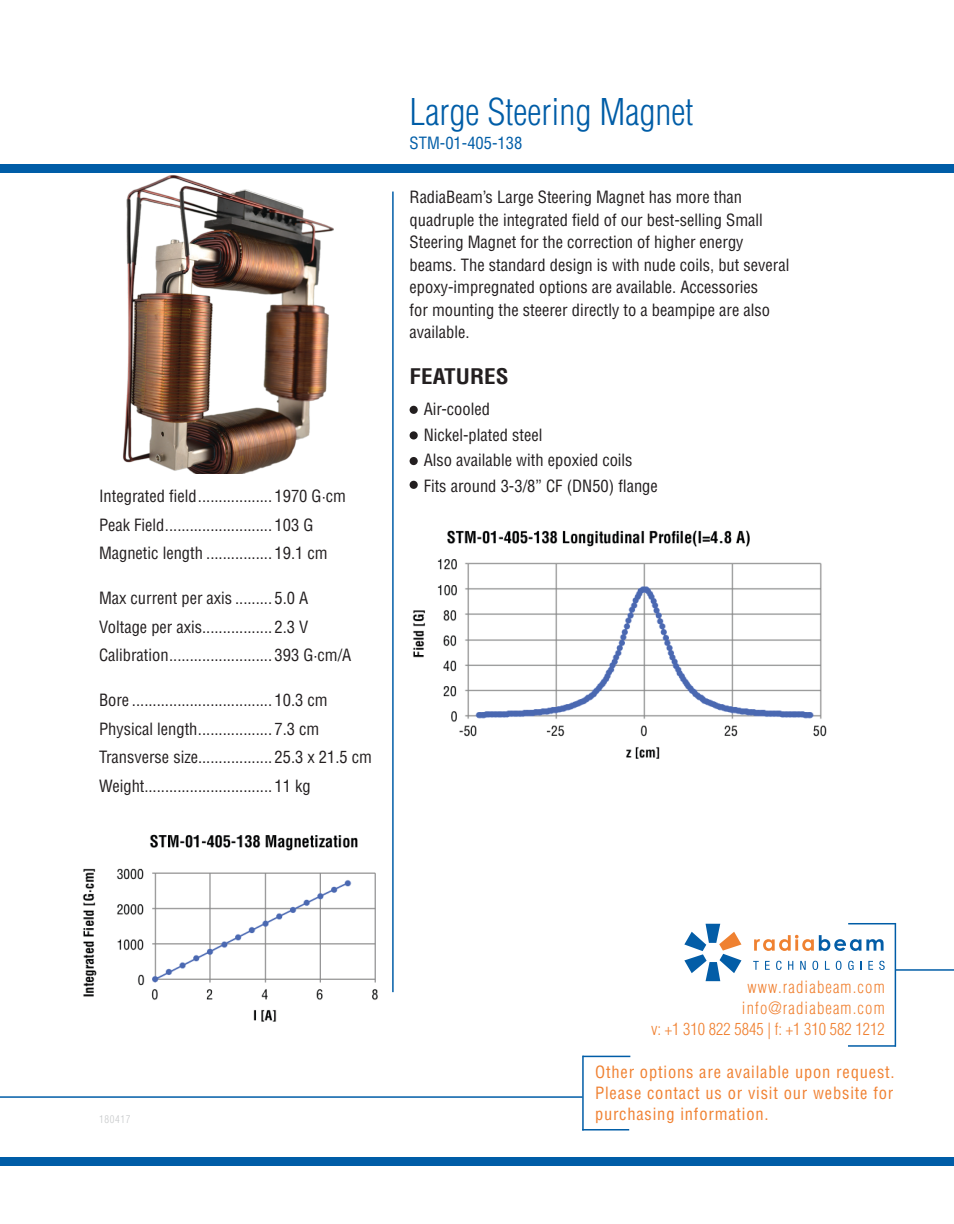
<style>
.page{position:relative;width:954px;height:1224px;background:#fff}
.page>*{position:absolute;margin:0;border:0;box-sizing:border-box;transform-origin:0 0}
.t1{font:300 condensed 36px "Helvetica LT Std";color:#005da7}
.t2{font:700 condensed 21px "Helvetica LT Std";color:#231f20;scale:1.1 1}
.Paragraph_Style_2{font:condensed 16.5px "Helvetica LT Std";color:#231f20}
.Paragraph_Style_3{font:condensed 16.5px/22.5px "Helvetica LT Std";color:#231f20}
.t3{font:condensed 16.5px/21px "Helvetica LT Std";letter-spacing:.05em;color:#f08132}
.t4{font:300 condensed 16.5px/21px "Helvetica LT Std";letter-spacing:.07em;color:#f08132;text-align:center}
.t5{font:300 condensed 16.5px "Helvetica LT Std";color:#f08132}
.Paragraph_Style_2-2{font:condensed 16.5px "Helvetica LT Std";color:#005da7}
.t6{font:300 condensed 10.5px "Helvetica LT Std";letter-spacing:.07em;color:#c9cbcc}
</style>
<div class="page">
<img style="left:123px;top:175px;width:210px;height:298px">
<img style="left:82px;top:834px;width:296px;height:188px">
<img style="left:412px;top:530px;width:415px;height:229px">
<hr style="left:392px;top:192px;width:2px;height:800px;background:#005da7">
<div style="left:410px;top:406px;width:8px;height:8px;background:#231f20;border-radius:50%"></div>
<div style="left:410px;top:431px;width:8px;height:9px;background:#231f20;border-radius:50%"></div>
<div style="left:410px;top:457px;width:8px;height:8px;background:#231f20;border-radius:50%"></div>
<div style="left:410px;top:481px;width:8px;height:8px;background:#231f20;border-radius:50%"></div>
<div style="left:0;top:165px;width:954px;height:8px;background:#005da7"></div>
<div style="left:0;top:1158px;width:954px;height:8px;background:#005da7"></div>
<svg style="left:754px;top:935px;width:130px;height:16px"></svg>
<svg style="left:753px;top:961px;width:6px;height:9px"></svg>
<svg style="left:765px;top:961px;width:5px;height:9px"></svg>
<svg style="left:776px;top:961px;width:6px;height:9px"></svg>
<svg style="left:788px;top:961px;width:5px;height:9px"></svg>
<svg style="left:800px;top:961px;width:6px;height:9px"></svg>
<svg style="left:812px;top:961px;width:6px;height:9px"></svg>
<svg style="left:825px;top:961px;width:5px;height:9px"></svg>
<svg style="left:836px;top:961px;width:6px;height:9px"></svg>
<svg style="left:848px;top:961px;width:6px;height:9px"></svg>
<svg style="left:868px;top:961px;width:5px;height:9px"></svg>
<svg style="left:879px;top:961px;width:6px;height:9px"></svg>
<svg style="left:684px;top:924px;width:57px;height:57px"></svg>
<hr style="left:0;top:1096px;width:583px;height:2px;background:#005da7">
<hr style="left:896px;top:969px;width:58px;height:2px;background:#005da7">
<hr style="left:582px;top:1056px;width:2px;height:75px;background:#005da7">
<hr style="left:895px;top:923px;width:1px;height:124px;background:#005da7">
<hr style="left:583px;top:1056px;width:47px;height:1px;background:#005da7">
<hr style="left:848px;top:1045px;width:48px;height:2px;background:#005da7">
<hr style="left:582px;top:1129px;width:47px;height:2px;background:#005da7">
<hr style="left:848px;top:923px;width:48px;height:1px;background:#005da7">
<p class="Paragraph_Style_2" style="left:99px;top:486px;width:248px">Integrated field.................. 1970 G·cm</p>
<p class="Paragraph_Style_2" style="left:99px;top:515px;width:216px">Peak Field.......................... 103 G</p>
<p class="Paragraph_Style_2" style="left:99px;top:543px;width:230px">Magnetic length ................ 19.1 cm</p>
<p class="Paragraph_Style_2" style="left:99px;top:588px;width:211px">Max current per axis ......... 5.0 A</p>
<p class="Paragraph_Style_2" style="left:99px;top:617px;width:211px">Voltage per axis................. 2.3 V</p>
<p class="Paragraph_Style_2" style="left:99px;top:645px;width:254px">Calibration......................... 393 G·cm/A</p>
<p class="Paragraph_Style_2" style="left:99px;top:690px;width:230px">Bore .................................. 10.3 cm</p>
<p class="Paragraph_Style_2" style="left:99px;top:719px;width:222px">Physical length.................. 7.3 cm</p>
<p class="Paragraph_Style_2" style="left:99px;top:747px;width:275px">Transverse size.................. 25.3 x 21.5 cm</p>
<p class="Paragraph_Style_2" style="left:99px;top:776px;width:213px">Weight............................... 11 kg</p>
<p class="t1" style="left:410px;top:89px;width:285px">Large Steering Magnet</p>
<p class="Paragraph_Style_2-2" style="left:410px;top:133px;width:114px">STM-01-405-138</p>
<p class="Paragraph_Style_3" style="left:410px;top:186px;width:381px">RadiaBeam’s Large Steering Magnet has more than quadruple the integrated field of our best-selling Small Steering Magnet for the correction of higher energy beams. The standard design is with nude coils, but several epoxy-impregnated options are available. Accessories<br>for mounting the steerer directly to a beampipe are also available.</p>
<p class="t2" style="left:410px;top:363px;width:92px">FEATURES</p>
<p class="Paragraph_Style_2" style="left:424px;top:399px;width:68px">Air-cooled</p>
<p class="Paragraph_Style_2" style="left:424px;top:424px;width:120px">Nickel-plated steel</p>
<p class="Paragraph_Style_2" style="left:424px;top:450px;width:210px">Also available with epoxied coils</p>
<p class="Paragraph_Style_2" style="left:424px;top:475px;width:236px">Fits around 3-3/8” CF (DN50) flange</p>
<p class="t6" style="left:99px;top:1113px;width:33px">180417</p>
<p class="t4" style="left:742px;top:977px;width:144px">www.radiabeam.com info@radiabeam.com</p>
<p class="t5" style="left:651px;top:1019px;width:235px">v: +1 310 822 5845 | f: +1 310 582 1212</p>
<p class="t3" style="left:595px;top:1061px;width:301px">Other options are available upon request.</p>
<p class="t3" style="left:595px;top:1082px;width:300px">Please contact us or visit our website for purchasing information.</p>
</div>
